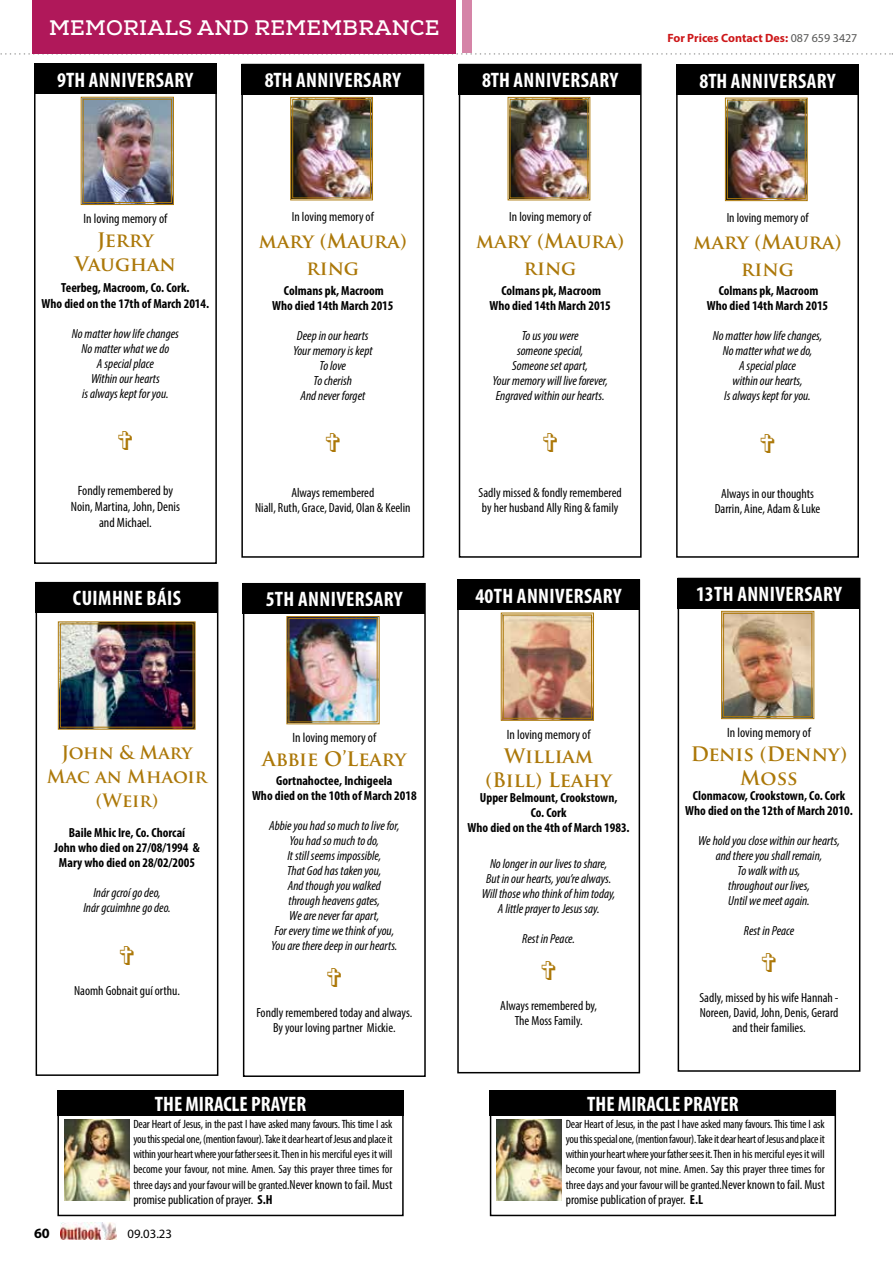
<style>
.page{position:relative;width:893px;height:1263px;background:#fff}
.page>*{position:absolute;margin:0;border:0;box-sizing:border-box;transform-origin:0 0}
.t1{font:700 condensed 21px "Myriad Pro";letter-spacing:.02em;color:#fff}
.t2{font:700 condensed 21px "Myriad Pro";color:#fff}
.t3{font:21px "Nexa Slab Bold FREE";letter-spacing:.015em;color:#fff}
.t4{font:700 19.5px/27px "Trajan Pro";color:#ac7809;text-align:center}
.t5{font:700 18px/24px "Trajan Pro";color:#ac7809;text-align:center}
.t6{font:700 14.25px "Myriad Pro";color:#000}
.t7{font:condensed 13.5px/16.2px "Myriad Pro";color:#000;text-align:center}
.t8{font:italic condensed 13.2px/15px "Myriad Pro";color:#000;text-align:center}
.t9{font:condensed 13.2px/15px "Myriad Pro";color:#000;text-align:center}
.t10{font:700 condensed 13.2px/15px "Myriad Pro";color:#000;text-align:center}
.t11{font:12.75px "Myriad Pro";color:#000}
.t12{font:condensed 12px/15.1px "Myriad Pro";color:#000;text-align:justify}
.t13{font:700 12px "Myriad Pro";color:#cd1719}
.s1{font-weight:400;color:#575756}
.s2{font-size:13.2px}
.s3{font-weight:700}
</style>
<div class="page">
<img style="left:60px;top:1223px;width:57px;height:17px">
<svg style="left:0;top:53px;width:893px;height:2px"></svg>
<div style="left:33px;top:0;width:423px;height:53px;background:#b0185a"></div>
<div style="left:463px;top:0;width:9px;height:53px;background:#d584a7"></div>
<div style="left:459px;top:64px;width:183px;height:494px;border:2px solid #000"></div>
<div style="left:459px;top:64px;width:182px;height:30px;background:#000"></div>
<img style="left:507px;top:96px;width:84px;height:105px">
<div style="left:510px;top:99px;width:78px;height:99px;border:1px solid #ac7809"></div>
<div style="left:676px;top:64px;width:183px;height:494px;border:2px solid #000"></div>
<div style="left:676px;top:64px;width:182px;height:31px;background:#000"></div>
<img style="left:724px;top:97px;width:84px;height:105px">
<div style="left:727px;top:100px;width:79px;height:99px;border:1px solid #ac7809"></div>
<div style="left:241px;top:64px;width:183px;height:494px;border:2px solid #000"></div>
<div style="left:241px;top:64px;width:182px;height:30px;background:#000"></div>
<img style="left:290px;top:96px;width:83px;height:105px">
<div style="left:292px;top:99px;width:79px;height:99px;border:1px solid #ac7809"></div>
<div style="left:457px;top:579px;width:183px;height:494px;border:2px solid #000"></div>
<div style="left:457px;top:579px;width:182px;height:31px;background:#000"></div>
<svg style="left:500px;top:612px;width:94px;height:109px;background:#c2987c"></svg>
<div style="left:503px;top:614px;width:89px;height:105px;border:1px solid #ac7809"></div>
<div style="left:678px;top:578px;width:182px;height:494px;border:2px solid #000"></div>
<div style="left:678px;top:578px;width:182px;height:30px;background:#000"></div>
<img style="left:721px;top:610px;width:94px;height:110px">
<div style="left:723px;top:613px;width:89px;height:104px;border:1px solid #ac7809"></div>
<div style="left:34px;top:64px;width:183px;height:500px;border:2px solid #000"></div>
<div style="left:34px;top:64px;width:182px;height:30px;background:#000"></div>
<img style="left:80px;top:96px;width:94px;height:109px">
<div style="left:83px;top:99px;width:89px;height:104px;border:1px solid #ac7809"></div>
<div style="left:243px;top:583px;width:183px;height:494px;border:2px solid #000"></div>
<div style="left:243px;top:583px;width:182px;height:31px;background:#000"></div>
<img style="left:286px;top:616px;width:94px;height:109px">
<div style="left:288px;top:618px;width:90px;height:104px;border:1px solid #ac7809"></div>
<div style="left:36px;top:582px;width:182px;height:494px;border:2px solid #000"></div>
<div style="left:36px;top:582px;width:182px;height:30px;background:#000"></div>
<img style="left:57px;top:621px;width:139px;height:109px">
<div style="left:60px;top:623px;width:134px;height:105px;border:1px solid #ac7809"></div>
<div style="left:57px;top:1090px;width:347px;height:126px;border:2px solid #000"></div>
<div style="left:57px;top:1090px;width:347px;height:26px;background:#000"></div>
<img style="left:64px;top:1119px;width:65px;height:82px">
<div style="left:490px;top:1090px;width:346px;height:126px;border:2px solid #000"></div>
<div style="left:490px;top:1090px;width:346px;height:26px;background:#000"></div>
<img style="left:496px;top:1119px;width:66px;height:82px">
<h1 class="t3" style="left:49px;top:15px;width:392px">MEMORIALS AND REMEMBRANCE</h1>
<h1 class="t1" style="left:57px;top:67px;width:138px">9TH ANNIVERSARY</h1>
<h1 class="t1" style="left:265px;top:67px;width:138px">8TH ANNIVERSARY</h1>
<h1 class="t1" style="left:482px;top:67px;width:138px">8TH ANNIVERSARY</h1>
<p class="t13" style="left:667px;top:30px;width:192px">For Prices Contact Des: <span class="s1">087 659 3427</span></p>
<h1 class="t1" style="left:699px;top:68px;width:138px">8TH ANNIVERSARY</h1>
<p class="t7" style="left:84px;top:210px;width:85px">In loving memory of</p>
<h2 class="t4" style="left:75px;top:228px;width:102px;line-height:24px">Jerry<br>Vaughan</h2>
<p class="t10" style="left:42px;top:279px;width:169px;line-height:15.9px">Teerbeg, Macroom, Co. Cork.<br>Who died on the 17th of March 2014.</p>
<p class="t8" style="left:72px;top:326px;width:109px">No matter how life changes<br>No matter what we do<br>A special place<br>Within our hearts<br>is always kept for you.</p>
<p class="t7" style="left:71px;top:482px;width:111px">Fondly remembered by<br>Noin, Martina, John, Denis and Michael.</p>
<h1 class="t1" style="left:73px;top:585px;width:110px">CUIMHNE BÁIS</h1>
<p class="t9" style="left:292px;top:209px;width:83px">In loving memory of</p>
<h2 class="t4" style="left:259px;top:228px;width:149px">mary (Maura) ring</h2>
<p class="t10" style="left:272px;top:282px;width:123px">Colmans pk, Macroom<br>Who died 14th March 2015</p>
<p class="t8" style="left:293px;top:328px;width:81px">Deep in our hearts<br>Your memory is kept<br>To love<br>To cherish<br>And never forget</p>
<p class="t9" style="left:255px;top:485px;width:157px">Always remembered<br>Niall, Ruth, Grace, David, Olan &amp; Keelin</p>
<h1 class="t1" style="left:266px;top:586px;width:138px">5TH ANNIVERSARY</h1>
<h3 class="t5" style="left:47px;top:741px;width:162px">John &amp; Mary<br>Mac an Mhaoir (Weir)</h3>
<p class="t10" style="left:54px;top:825px;width:147px">Baile Mhic Ire, Co. Chorcaí<br>John who died on 27/08/1994 &amp;<br>Mary who died on 28/02/2005</p>
<p class="t8" style="left:83px;top:885px;width:89px">Inár gcroí go deo,<br>Inár gcuimhne go deo.</p>
<p class="t9" style="left:74px;top:983px;width:107px">Naomh Gobnait guí orthu.</p>
<p class="t7" style="left:292px;top:729px;width:85px">In loving memory of</p>
<h2 class="t4" style="left:262px;top:746px;width:146px">Abbie O’Leary</h2>
<p class="t10" style="left:252px;top:772px;width:166px">Gortnahoctee, Inchigeela<br>Who died on the 10th of March 2018</p>
<p class="t8" style="left:269px;top:818px;width:132px">Abbie you had so much to live for,<br>You had so much to do,<br>It still seems impossible,<br>That God has taken you,<br>And though you walked<br>through heavens gates,<br>We are never far apart,<br>For every time we think of you,<br>You are there deep in our hearts.</p>
<p class="t9" style="left:256px;top:1005px;width:157px">Fondly remembered today and always.<br>By your loving partner Mickie.</p>
<h1 class="t2" style="left:155px;top:1091px;width:153px">THE MIRACLE PRAYER</h1>
<p class="t12" style="left:133px;top:1116px;width:261px">Dear Heart of Jesus, in the past I have asked many favours. This time I ask you this special one, (mention favour). Take it dear heart of Jesus and place it within your heart where your father sees it. Then in his merciful eyes it will become your favour, not mine. Amen. Say this prayer three times for three days and your favour will be granted.<span class="s2">Never known to fail. Must</span></p>
<p class="t9" style="left:133px;top:1192px;width:141px">promise publication of prayer. <span class="s3">S.H</span></p>
<p class="t6" style="left:34px;top:1224px;width:17px">60</p>
<p class="t11" style="left:128px;top:1226px;width:46px">09.03.23</p>
<p class="t9" style="left:509px;top:209px;width:83px">In loving memory of</p>
<h2 class="t4" style="left:476px;top:228px;width:149px">mary (Maura) ring</h2>
<p class="t10" style="left:489px;top:282px;width:123px">Colmans pk, Macroom<br>Who died 14th March 2015</p>
<p class="t8" style="left:492px;top:328px;width:117px">To us you were<br>someone special,<br>Someone set apart,<br>Your memory will live forever,<br>Engraved within our hearts.</p>
<p class="t9" style="left:727px;top:210px;width:83px">In loving memory of</p>
<h2 class="t4" style="left:694px;top:228px;width:149px">mary (Maura) ring</h2>
<p class="t10" style="left:707px;top:283px;width:123px">Colmans pk, Macroom<br>Who died 14th March 2015</p>
<p class="t8" style="left:713px;top:328px;width:111px">No matter how life changes,<br>No matter what we do,<br>A special place<br>within our hearts,<br>Is always kept for you.</p>
<p class="t9" style="left:479px;top:485px;width:145px;text-align:left">Sadly missed &amp; fondly remembered by her husband Ally Ring &amp; family</p>
<p class="t9" style="left:715px;top:486px;width:107px">Always in our thoughts<br>Darrin, Aine, Adam &amp; Luke</p>
<h1 class="t1" style="left:476px;top:582px;width:147px">40TH ANNIVERSARY</h1>
<h1 class="t1" style="left:696px;top:581px;width:147px">13TH ANNIVERSARY</h1>
<p class="t7" style="left:507px;top:726px;width:85px">In loving memory of</p>
<h2 class="t4" style="left:485px;top:744px;width:128px;line-height:24px">William (Bill) Leahy</h2>
<p class="t10" style="left:468px;top:789px;width:164px">Upper Belmount, Crookstown,<br>Co. Cork<br>Who died on the 4th of March 1983.</p>
<p class="t8" style="left:482px;top:856px;width:135px">No longer in our lives to share,<br>But in our hearts, you’re always.<br>Will those who think of him today,<br>A little prayer to Jesus say.</p>
<p class="t8" style="left:522px;top:930px;width:54px">Rest in Peace.</p>
<p class="t7" style="left:727px;top:724px;width:85px">In loving memory of</p>
<h2 class="t4" style="left:691px;top:742px;width:158px;line-height:24px">Denis (Denny)<br>Moss</h2>
<p class="t10" style="left:685px;top:788px;width:169px">Clonmacow, Crookstown, Co. Cork<br>Who died on the 12th of March 2010.</p>
<p class="t8" style="left:698px;top:833px;width:143px">We hold you close within our hearts, and there you shall remain,<br>To walk with us,<br>throughout our lives,<br>Until we meet again.</p>
<p class="t8" style="left:744px;top:923px;width:52px">Rest in Peace</p>
<p class="t9" style="left:500px;top:998px;width:98px">Always remembered by,<br>The Moss Family.</p>
<p class="t9" style="left:699px;top:990px;width:141px">Sadly, missed by his wife Hannah -<br>Noreen, David, John, Denis, Gerard and their families.</p>
<h1 class="t2" style="left:587px;top:1091px;width:153px">THE MIRACLE PRAYER</h1>
<p class="t12" style="left:566px;top:1116px;width:261px">Dear Heart of Jesus, in the past I have asked many favours. This time I ask you this special one, (mention favour). Take it dear heart of Jesus and place it within your heart where your father sees it. Then in his merciful eyes it will become your favour, not mine. Amen. Say this prayer three times for three days and your favour will be granted.<span class="s2">Never known to fail. Must</span></p>
<p class="t9" style="left:566px;top:1192px;width:139px">promise publication of prayer. <span class="s3">E.L</span></p>
</div>
